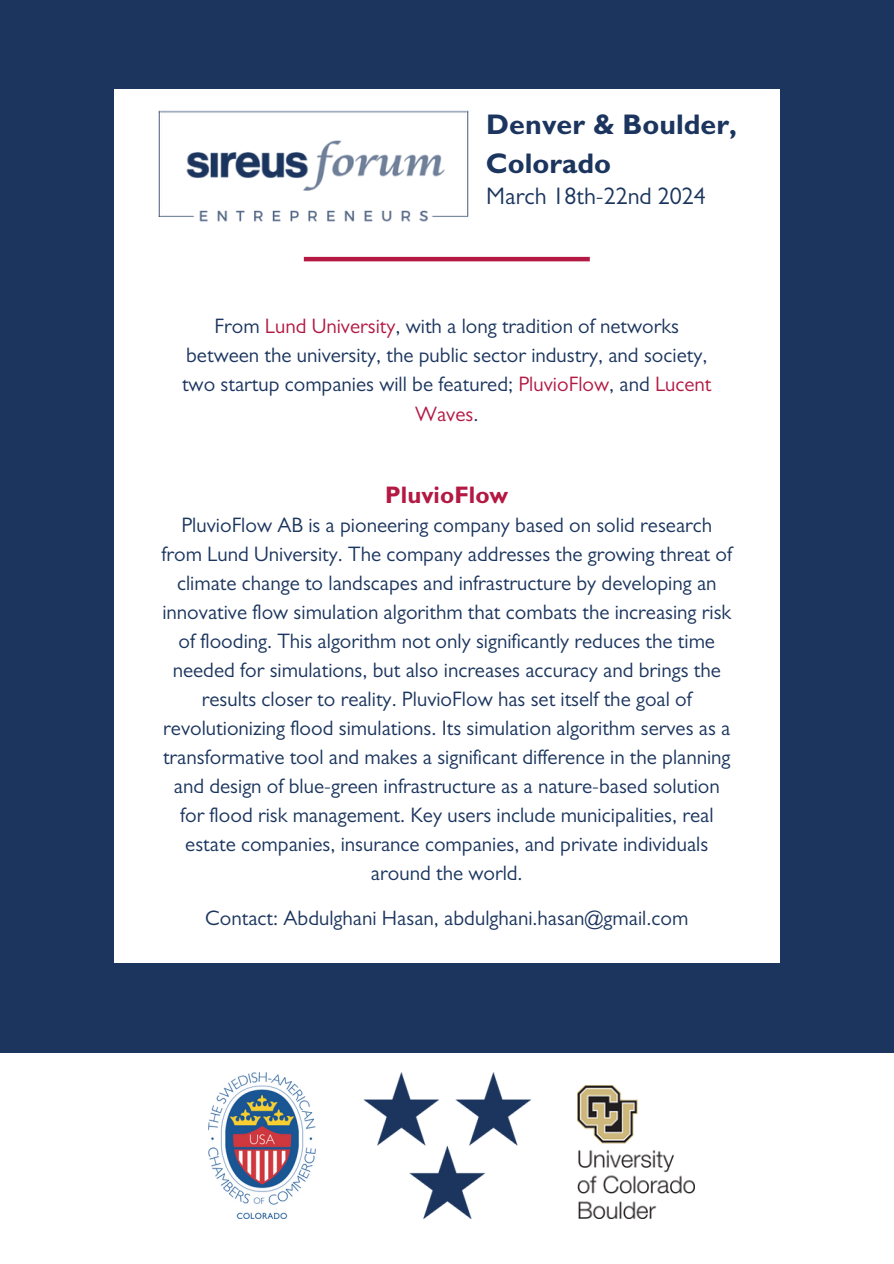
<style>
.page{position:relative;width:894px;height:1264px;background:#fff}
.page>*{position:absolute;margin:0;border:0;box-sizing:border-box;transform-origin:0 0}
.t1{font:700 28.5px/39.3px "Gill Sans";color:#1b355e}
.t2{font:24px "Gill Sans";color:#1b355e}
.t3{font:700 24px "Gill Sans";color:#b31943}
.t4{font:21px/29px "Gill Sans";color:#1b355e;text-align:center}
.s1{color:#b31943}
</style>
<div class="page">
<div style="left:0;top:0;width:893px;height:1263px;background:#1b355e"></div>
<div style="left:0;top:1053px;width:893px;height:210px;background:#fff"></div>
<div style="left:114px;top:89px;width:665px;height:873px;background:#fff"></div>
<img style="left:158px;top:110px;width:327px;height:152px">
<hr style="left:304px;top:257px;width:285px;height:4px;background:#b31943">
<img style="left:208px;top:1072px;width:107px;height:146px">
<img style="left:363px;top:1072px;width:167px;height:146px">
<img style="left:577px;top:1085px;width:117px;height:133px">
<h1 class="t1" style="left:486px;top:109px;width:252px">Denver &amp; Boulder,<br>Colorado</h1>
<p class="t2" style="left:486px;top:188px;width:221px">March 18th-22nd 2024</p>
<p class="t4" style="left:182px;top:314px;width:531px">From <span class="s1">Lund University</span>, with a long tradition of networks between the university, the public sector industry, and society, two startup companies will be featured; <span class="s1">PluvioFlow</span>, and <span class="s1">Lucent Waves</span>.</p>
<p class="t3" style="left:385px;top:487px;width:124px">PluvioFlow</p>
<p class="t4" style="left:161px;top:514px;width:572px">PluvioFlow AB is a pioneering company based on solid research from Lund University. The company addresses the growing threat of climate change to landscapes and infrastructure by developing an innovative flow simulation algorithm that combats the increasing risk of flooding. This algorithm not only significantly reduces the time needed for simulations, but also increases accuracy and brings the results closer to reality. PluvioFlow has set itself the goal of revolutionizing flood simulations. Its simulation algorithm serves as a transformative tool and makes a significant difference in the planning and design of blue-green infrastructure as a nature-based solution for flood risk management. Key users include municipalities, real estate companies, insurance companies, and private individuals around the world.</p>
<p class="t4" style="left:205px;top:907px;width:484px">Contact: Abdulghani Hasan, abdulghani.hasan@gmail.com</p>
</div>
